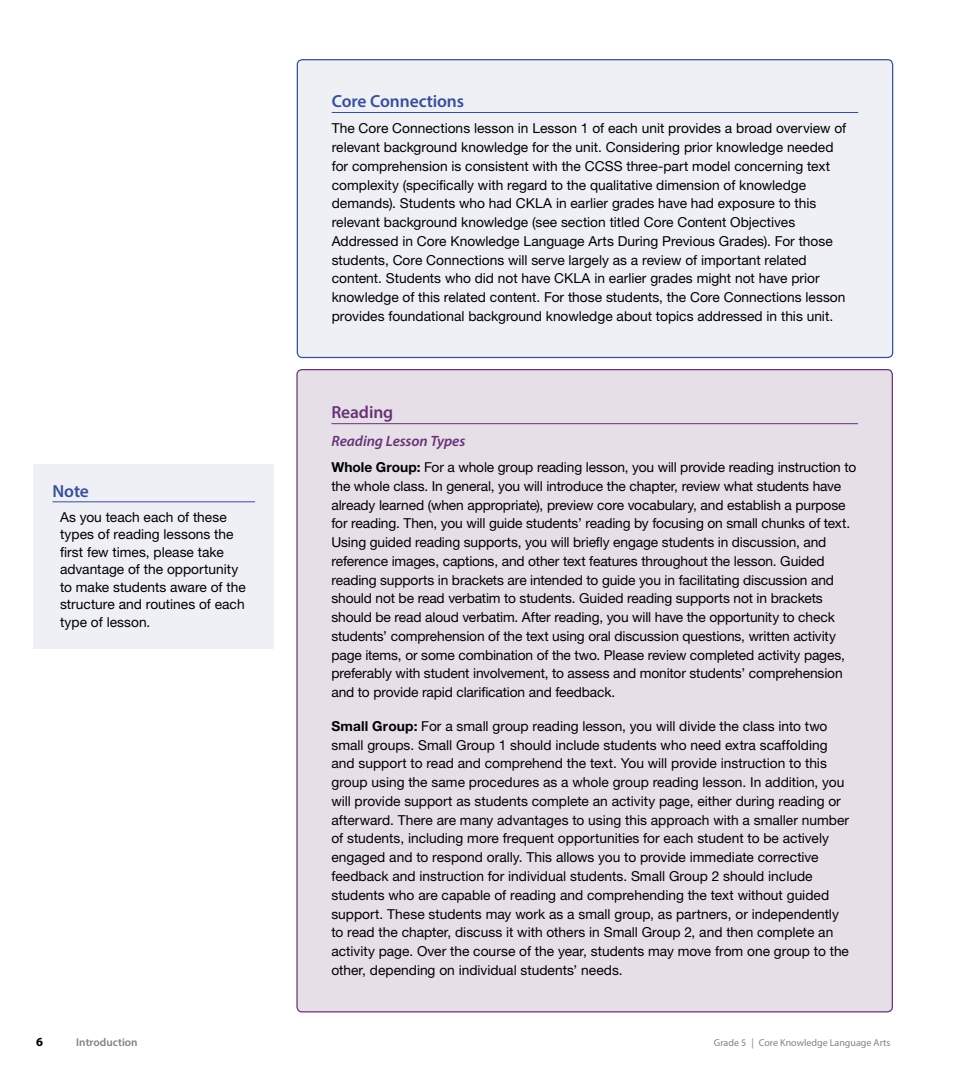
<style>
.page{position:relative;width:968px;height:1080px;background:#fff}
.page>*{position:absolute;margin:0;border:0;box-sizing:border-box;transform-origin:0 0}
.t1{font:600 17.5px "Myriad Pro";color:#374f98}
.t2{font:600 17.5px "Myriad Pro";color:#693277}
.t3{font:italic 600 15px "Myriad Pro";letter-spacing:-.005em;color:#693277}
.t4{font:13.75px/18.8px "Helvetica Neue LT Std";color:#000}
.t5{font:700 12.5px "Myriad Pro";color:#000}
.t6{font:600 11.25px "Myriad Pro";color:#808285}
.t7{font:10px "Myriad Pro";color:#808285}
.s1{font-weight:700}
</style>
<div class="page">
<div style="left:297px;top:60px;width:595px;height:298px;background:#efeff6;border-radius:5px"></div>
<hr style="left:332px;top:112px;width:526px;height:1px;background:#374f98">
<div style="left:297px;top:370px;width:595px;height:642px;background:#e6dfe8;border-radius:5px"></div>
<hr style="left:331px;top:423px;width:527px;height:1px;background:#693277">
<div style="left:34px;top:465px;width:240px;height:184px;background:#efeff6"></div>
<hr style="left:52px;top:502px;width:203px;height:1px;background:#374f98">
<p class="t1" style="left:52px;top:480px;width:38px">Note</p>
<p class="t4" style="left:60px;top:508px;width:187px;line-height:17.5px">As you teach each of these types of reading lessons the first few times, please take advantage of the opportunity to make students aware of the structure and routines of each type of lesson.</p>
<p class="t1" style="left:332px;top:90px;width:134px">Core Connections</p>
<p class="t4" style="left:332px;top:119px;width:516px">The Core Connections lesson in Lesson 1 of each unit provides a broad overview of relevant background knowledge for the unit. Considering prior knowledge needed for comprehension is consistent with the CCSS three-part model concerning text complexity (specifically with regard to the qualitative dimension of knowledge demands). Students who had CKLA in earlier grades have had exposure to this relevant background knowledge (see section titled Core Content Objectives Addressed in Core Knowledge Language Arts During Previous Grades). For those students, Core Connections will serve largely as a review of important related content. Students who did not have CKLA in earlier grades might not have prior knowledge of this related content. For those students, the Core Connections lesson provides foundational background knowledge about topics addressed in this unit.</p>
<p class="t2" style="left:331px;top:401px;width:63px">Reading</p>
<p class="t3" style="left:331px;top:431px;width:135px">Reading Lesson Types</p>
<p class="t4" style="left:331px;top:458px;width:526px"><span class="s1">Whole Group:</span> For a whole group reading lesson, you will provide reading instruction to the whole class. In general, you will introduce the chapter, review what students have already learned (when appropriate), preview core vocabulary, and establish a purpose for reading. Then, you will guide students’ reading by focusing on small chunks of text.<br>Using guided reading supports, you will briefly engage students in discussion, and reference images, captions, and other text features throughout the lesson. Guided reading supports in brackets are intended to guide you in facilitating discussion and should not be read verbatim to students. Guided reading supports not in brackets should be read aloud verbatim. After reading, you will have the opportunity to check students’ comprehension of the text using oral discussion questions, written activity page items, or some combination of the two. Please review completed activity pages, preferably with student involvement, to assess and monitor students’ comprehension and to provide rapid clarification and feedback.</p>
<p class="t4" style="left:331px;top:717px;width:519px"><span class="s1">Small Group:</span> For a small group reading lesson, you will divide the class into two small groups. Small Group 1 should include students who need extra scaffolding and support to read and comprehend the text. You will provide instruction to this group using the same procedures as a whole group reading lesson. In addition, you will provide support as students complete an activity page, either during reading or afterward. There are many advantages to using this approach with a smaller number of students, including more frequent opportunities for each student to be actively engaged and to respond orally. This allows you to provide immediate corrective feedback and instruction for individual students. Small Group 2 should include students who are capable of reading and comprehending the text without guided support. These students may work as a small group, as partners, or independently to read the chapter, discuss it with others in Small Group 2, and then complete an activity page. Over the course of the year, students may move from one group to the other, depending on individual students’ needs.</p>
<p class="t5" style="left:36px;top:1034px;width:8px">6</p>
<p class="t6" style="left:76px;top:1035px;width:63px">Introduction</p>
<p class="t7" style="left:714px;top:1037px;width:178px">Grade 5 | Core Knowledge Language Arts</p>
</div>
